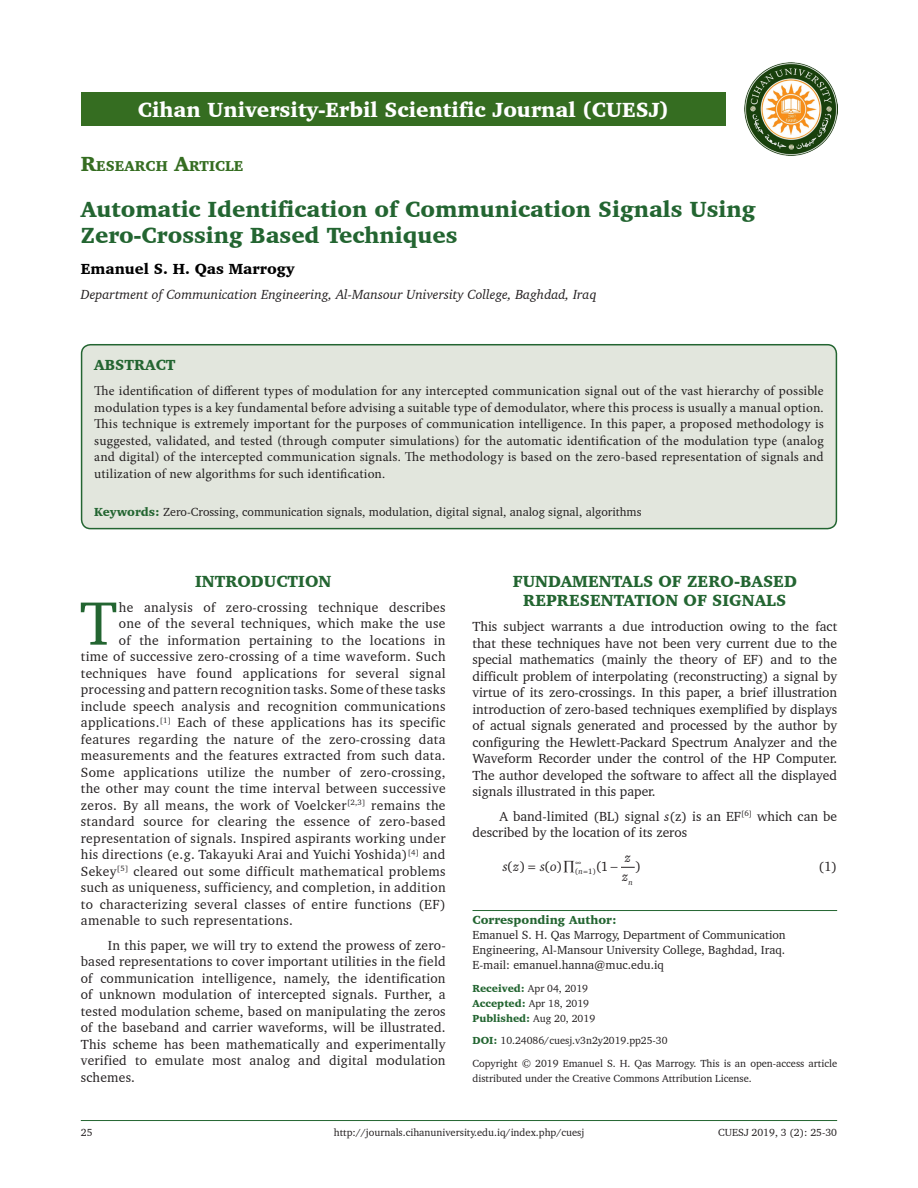
<style>
.page{position:relative;width:918px;height:1188px;background:#fff}
.page>*{position:absolute;margin:0;border:0;box-sizing:border-box;transform-origin:0 0}
.Drop_Cap{font:62.7px "Charter BT";color:#236531}
.AT{font:900 22.5px/25.5px "Charter BT";color:#236531}
.JN_Name{font:900 21px "Charter BT";color:#fff}
.t1{font:900 16.5px/19.5px "Charter BT";color:#236531;text-align:center}
.AU{font:900 15px "Charter BT";color:#000}
.ABSH{font:900 15px "Charter BT";color:#236531}
.AH{font:900 14.7px "Charter BT";color:#356d21}
.Drop_Cap-2{font:13.5px "Charter BT";letter-spacing:.025em;color:#231f20}
.ABS{font:13.5px/16.5px "Minion Pro";letter-spacing:.015em;color:#231f20;text-align:justify}
.TXFL{font:13.5px/16.5px "Charter BT";color:#231f20;text-align:justify}
.TX{font:13.5px/16.5px "Charter BT";color:#231f20;text-align:justify}
.AFF{font:italic 13.5px/19.4px "Charter BT";color:#231f20}
.ADD{font:12px/15px "Charter BT";color:#231f20}
.KWD{font:12px "Charter BT";color:#231f20}
.CR{font:10.5px/15px "Charter BT";color:#231f20}
.HIS{font:10.5px/15px "Charter BT";color:#231f20}
.RF{font:10.5px "Charter BT";color:#231f20}
.t2{font:7.8px "Charter BT";color:#231f20}
.t3{font:italic 7.8px "Charter BT";color:#231f20}
.s1{font-size:21px}
.s2{font-weight:900;color:#236531}
.s3{font-style:italic}
</style>
<div class="page">
<hr style="left:81px;top:1120px;width:756px;height:1px;background:#236531">
<div style="left:82px;top:345px;width:754px;height:184px;background:#e2e6dd;border-radius:9px"></div>
<div style="left:81px;top:344px;width:756px;height:185px;border:2px solid #236531;border-radius:9px"></div>
<svg style="left:621px;top:867px;width:14px;height:1px"></svg>
<img style="left:744px;top:63px;width:93px;height:93px">
<hr style="left:472px;top:910px;width:365px;height:1px;background:#236531">
<div style="left:81px;top:92px;width:645px;height:34px;background:#356d21"></div>
<p class="JN_Name" style="left:138px;top:97px;width:532px">Cihan University-Erbil Scientific Journal (CUESJ)</p>
<p class="AH" style="left:81px;top:157px;width:164px"><span class="s1">R</span>ESEARCH <span class="s1">A</span>RTICLE</p>
<p class="AT" style="left:81px;top:196px;width:676px">Automatic Identification of Communication Signals Using<br>Zero-Crossing Based Techniques</p>
<p class="AU" style="left:81px;top:260px;width:215px">Emanuel S. H. Qas Marrogy</p>
<p class="AFF" style="left:81px;top:284px;width:517px">Department of Communication Engineering, Al-Mansour University College, Baghdad, Iraq</p>
<p class="ABSH" style="left:94px;top:356px;width:83px">ABSTRACT</p>
<p class="ABS" style="left:94px;top:383px;width:731px">The identification of different types of modulation for any intercepted communication signal out of the vast hierarchy of possible modulation types is a key fundamental before advising a suitable type of demodulator, where this process is usually a manual option.<br>This technique is extremely important for the purposes of communication intelligence. In this paper, a proposed methodology is suggested, validated, and tested (through computer simulations) for the automatic identification of the modulation type (analog and digital) of the intercepted communication signals. The methodology is based on the zero-based representation of signals and utilization of new algorithms for such identification.</p>
<p class="KWD" style="left:94px;top:504px;width:549px"><span class="s2">Keywords:</span> Zero-Crossing, communication signals, modulation, digital signal, analog signal, algorithms</p>
<h1 class="t1" style="left:195px;top:571px;width:138px">INTRODUCTION</h1>
<p class="Drop_Cap" style="left:80px;top:584px;width:39px">T</p>
<p class="Drop_Cap-2" style="left:119px;top:599px;width:328px">he analysis of zero-crossing technique describes</p>
<p class="Drop_Cap-2" style="left:119px;top:615px;width:328px">one of the several techniques, which make the use</p>
<p class="Drop_Cap-2" style="left:119px;top:632px;width:328px">of the information pertaining to the locations in</p>
<p class="Drop_Cap-2" style="left:81px;top:648px;width:366px">time of successive zero-crossing of a time waveform. Such</p>
<p class="Drop_Cap-2" style="left:81px;top:665px;width:366px">techniques have found applications for several signal</p>
<p class="Drop_Cap-2" style="left:81px;top:681px;width:366px">processing and pattern recognition tasks. Some of these tasks</p>
<p class="Drop_Cap-2" style="left:81px;top:698px;width:366px">include speech analysis and recognition communications</p>
<p class="Drop_Cap-2" style="left:81px;top:714px;width:366px">applications.<sup>[1]</sup> Each of these applications has its specific</p>
<p class="Drop_Cap-2" style="left:81px;top:731px;width:366px">features regarding the nature of the zero-crossing data</p>
<p class="Drop_Cap-2" style="left:81px;top:747px;width:366px">measurements and the features extracted from such data.</p>
<p class="Drop_Cap-2" style="left:81px;top:764px;width:366px">Some applications utilize the number of zero-crossing,</p>
<p class="Drop_Cap-2" style="left:81px;top:780px;width:366px">the other may count the time interval between successive</p>
<p class="Drop_Cap-2" style="left:81px;top:797px;width:366px">zeros. By all means, the work of Voelcker<sup>[2,3]</sup> remains the</p>
<p class="Drop_Cap-2" style="left:81px;top:813px;width:366px">standard source for clearing the essence of zero-based</p>
<p class="Drop_Cap-2" style="left:81px;top:830px;width:366px">representation of signals. Inspired aspirants working under</p>
<p class="Drop_Cap-2" style="left:81px;top:846px;width:366px">his directions (e.g. Takayuki Arai and Yuichi Yoshida)<sup>[4]</sup> and</p>
<p class="Drop_Cap-2" style="left:81px;top:863px;width:366px">Sekey<sup>[5]</sup> cleared out some difficult mathematical problems</p>
<p class="Drop_Cap-2" style="left:81px;top:879px;width:366px">such as uniqueness, sufficiency, and completion, in addition</p>
<p class="Drop_Cap-2" style="left:81px;top:896px;width:366px">to characterizing several classes of entire functions (EF)</p>
<p class="Drop_Cap-2" style="left:81px;top:912px;width:214px">amenable to such representations.</p>
<p class="TX" style="left:81px;top:937px;width:366px;text-indent:27px">In this paper, we will try to extend the prowess of zero&shy;based representations to cover important utilities in the field of communication intelligence, namely, the identification of unknown modulation of intercepted signals. Further, a tested modulation scheme, based on manipulating the zeros of the baseband and carrier waveforms, will be illustrated.<br>This scheme has been mathematically and experimentally verified to emulate most analog and digital modulation schemes.</p>
<h1 class="t1" style="left:513px;top:571px;width:286px">FUNDAMENTALS OF ZERO-BASED<br>REPRESENTATION OF SIGNALS</h1>
<p class="TXFL" style="left:472px;top:618px;width:366px">This subject warrants a due introduction owing to the fact that these techniques have not been very current due to the special mathematics (mainly the theory of EF) and to the difficult problem of interpolating (reconstructing) a signal by virtue of its zero-crossings. In this paper, a brief illustration introduction of zero-based techniques exemplified by displays of actual signals generated and processed by the author by configuring the Hewlett-Packard Spectrum Analyzer and the Waveform Recorder under the control of the HP Computer.<br>The author developed the software to affect all the displayed signals illustrated in this paper.</p>
<p class="TX" style="left:472px;top:808px;width:366px;text-indent:27px">A band-limited (BL) signal <span class="s3">s</span>(z) is an EF<sup>[6]</sup> which can be described by the location of its zeros</p>
<p class="AFF" style="left:503px;top:856px;width:18px">s z</p>
<p class="AFF" style="left:540px;top:856px;width:18px">s o</p>
<p class="AFF" style="left:622px;top:847px;width:10px">z z</p>
<p class="t2" style="left:563px;top:867px;width:21px">∏(<span class="s3">n</span></p>
<p class="TXFL" style="left:507px;top:858px;width:20px">( )</p>
<p class="TXFL" style="left:544px;top:858px;width:20px">( )</p>
<p class="TXFL" style="left:596px;top:858px;width:7px">(</p>
<p class="TXFL" style="left:635px;top:858px;width:7px">)</p>
<p class="t2" style="left:588px;top:867px;width:22px">1 <sup>1</sup></p>
<p class="TX" style="left:818px;top:858px;width:20px">(1)</p>
<p class="t2" style="left:593px;top:867px;width:27px">) −</p>
<p class="t3" style="left:628px;top:877px;width:6px">n</p>
<p class="ADD" style="left:472px;top:913px;width:315px"><span class="s2">Corresponding Author:<br></span>Emanuel S. H. Qas Marrogy, Department of Communication Engineering, Al-Mansour University College, Baghdad, Iraq.<br>E-mail: emanuel.hanna@muc.edu.iq</p>
<p class="HIS" style="left:472px;top:981px;width:124px"><span class="s2">Received:</span> Apr 04, 2019<br><span class="s2">Accepted:</span> Apr 18, 2019<br><span class="s2">Published:</span> Aug 20, 2019</p>
<p class="HIS" style="left:472px;top:1033px;width:197px"><span class="s2">DOI:</span> 10.24086/cuesj.v3n2y2019.pp25-30</p>
<p class="CR" style="left:472px;top:1056px;width:366px">Copyright © 2019 Emanuel S. H. Qas Marrogy. This is an open-access article distributed under the Creative Commons Attribution License.</p>
<p class="RF" style="left:81px;top:1126px;width:13px">25</p>
<p class="RF" style="left:334px;top:1126px;width:252px">http://journals.cihanuniversity.edu.iq/index.php/cuesj</p>
<p class="RF" style="left:718px;top:1126px;width:120px">CUESJ 2019, 3 (2): 25-30</p>
</div>
